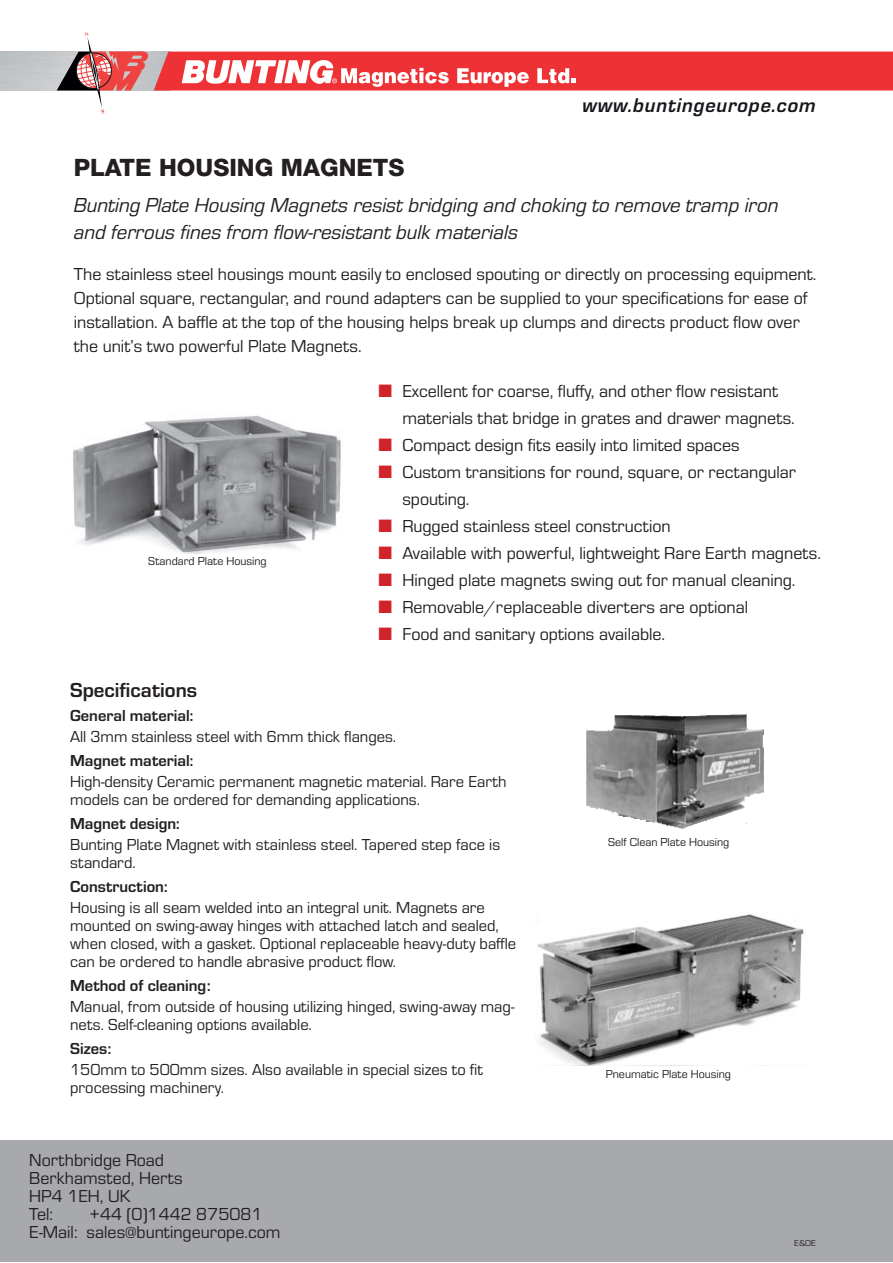
<style>
.page{position:relative;width:893px;height:1263px;background:#fff}
.page>*{position:absolute;margin:0;border:0;box-sizing:border-box;transform-origin:0 0}
.t1{font:800 24px "Helvetica Neue LT Std";color:#231f20}
.t2{font:italic 21px/27px "Eurostile";color:#231f20}
.t3{font:700 21px "Eurostile";color:#231f20}
.t4{font:italic 700 20.55px "Eurostile";letter-spacing:.045em;color:#18161b}
.t5{font:18px/24px "Eurostile";color:#231f20}
.t6{font:16.5px/18px "Eurostile";color:#231f20}
.t7{font:700 16.5px "Eurostile";color:#231f20}
.t8{font:12px "Eurostile";color:#231f20}
.t9{font:9px "Eurostile";color:#231f20}
.s1{color:#d1232a}
</style>
<div class="page">
<svg style="left:57px;top:32px;width:91px;height:82px"></svg>
<svg style="left:154px;top:52px;width:739px;height:39px;background:#f05256"></svg>
<div style="left:0;top:1140px;width:893px;height:122px;background:#a8a9ad"></div>
<img style="left:73px;top:415px;width:268px;height:139px">
<img style="left:537px;top:914px;width:267px;height:151px">
<img style="left:586px;top:714px;width:178px;height:115px">
<p class="t1" style="left:74px;top:153px;width:332px">PLATE HOUSING MAGNETS</p>
<p class="t4" style="left:583px;top:92px;width:235px">www.buntingeurope.com</p>
<p class="t2" style="left:74px;top:191px;width:706px">Bunting Plate Housing Magnets resist bridging and choking to remove tramp iron and ferrous fines from flow-resistant bulk materials</p>
<p class="t5" style="left:74px;top:261px;width:744px">The stainless steel housings mount easily to enclosed spouting or directly on processing equipment.<br>Optional square, rectangular, and round adapters can be supplied to your specifications for ease of installation. A baffle at the top of the housing helps break up clumps and directs product flow over the unit’s two powerful Plate Magnets.</p>
<p class="t8" style="left:148px;top:553px;width:120px">Standard Plate Housing</p>
<p class="t5" style="left:378px;top:378px;width:401px"><span class="s1">■</span> Excellent for coarse, fluffy, and other flow resistant</p>
<p class="t5" style="left:402px;top:405px;width:394px">materials that bridge in grates and drawer magnets.</p>
<p class="t5" style="left:378px;top:432px;width:363px"><span class="s1">■</span> Compact design fits easily into limited spaces</p>
<p class="t5" style="left:378px;top:459px;width:419px"><span class="s1">■</span> Custom transitions for round, square, or rectangular</p>
<p class="t5" style="left:402px;top:486px;width:69px">spouting.</p>
<p class="t5" style="left:378px;top:513px;width:294px"><span class="s1">■</span> Rugged stainless steel construction</p>
<p class="t5" style="left:378px;top:540px;width:444px"><span class="s1">■</span> Available with powerful, lightweight Rare Earth magnets.</p>
<p class="t5" style="left:378px;top:567px;width:419px"><span class="s1">■</span> Hinged plate magnets swing out for manual cleaning.</p>
<p class="t5" style="left:378px;top:594px;width:371px"><span class="s1">■</span> Removable/replaceable diverters are optional</p>
<p class="t5" style="left:378px;top:621px;width:288px"><span class="s1">■</span> Food and sanitary options available.</p>
<p class="t3" style="left:70px;top:674px;width:129px">Specifications</p>
<p class="t7" style="left:70px;top:703px;width:125px">General material:</p>
<p class="t6" style="left:70px;top:726px;width:327px">All 3mm stainless steel with 6mm thick flanges.</p>
<p class="t7" style="left:70px;top:748px;width:125px">Magnet material:</p>
<p class="t6" style="left:70px;top:771px;width:438px">High-density Ceramic permanent magnetic material. Rare Earth models can be ordered for demanding applications.</p>
<p class="t7" style="left:70px;top:811px;width:111px">Magnet design:</p>
<p class="t6" style="left:70px;top:834px;width:432px">Bunting Plate Magnet with stainless steel. Tapered step face is standard.</p>
<p class="t7" style="left:70px;top:874px;width:99px">Construction:</p>
<p class="t6" style="left:70px;top:897px;width:448px">Housing is all seam welded into an integral unit. Magnets are mounted on swing-away hinges with attached latch and sealed, when closed, with a gasket. Optional replaceable heavy-duty baffle</p>
<p class="t6" style="left:70px;top:951px;width:328px">can be ordered to handle abrasive product flow.</p>
<p class="t7" style="left:70px;top:973px;width:142px">Method of cleaning:</p>
<p class="t6" style="left:70px;top:996px;width:446px">Manual, from outside of housing utilizing hinged, swing-away mag&shy;nets. Self-cleaning options available.</p>
<p class="t7" style="left:70px;top:1036px;width:43px">Sizes:</p>
<p class="t6" style="left:70px;top:1059px;width:414px">150mm to 500mm sizes. Also available in special sizes to fit processing machinery.</p>
<p class="t5" style="left:29px;top:1147px;width:136px">Northbridge Road</p>
<p class="t5" style="left:29px;top:1165px;width:155px">Berkhamsted, Herts</p>
<p class="t5" style="left:29px;top:1183px;width:103px">HP4 1EH, UK</p>
<p class="t5" style="left:29px;top:1201px;width:25px">Tel:</p>
<p class="t5" style="left:89px;top:1201px;width:175px">+44 (0)1442 875081</p>
<p class="t5" style="left:29px;top:1219px;width:253px">E-Mail: sales@buntingeurope.com</p>
<p class="t8" style="left:608px;top:834px;width:123px">Self Clean Plate Housing</p>
<p class="t8" style="left:606px;top:1066px;width:127px">Pneumatic Plate Housing</p>
<p class="t9" style="left:794px;top:1237px;width:23px">E&amp;OE</p>
</div>
